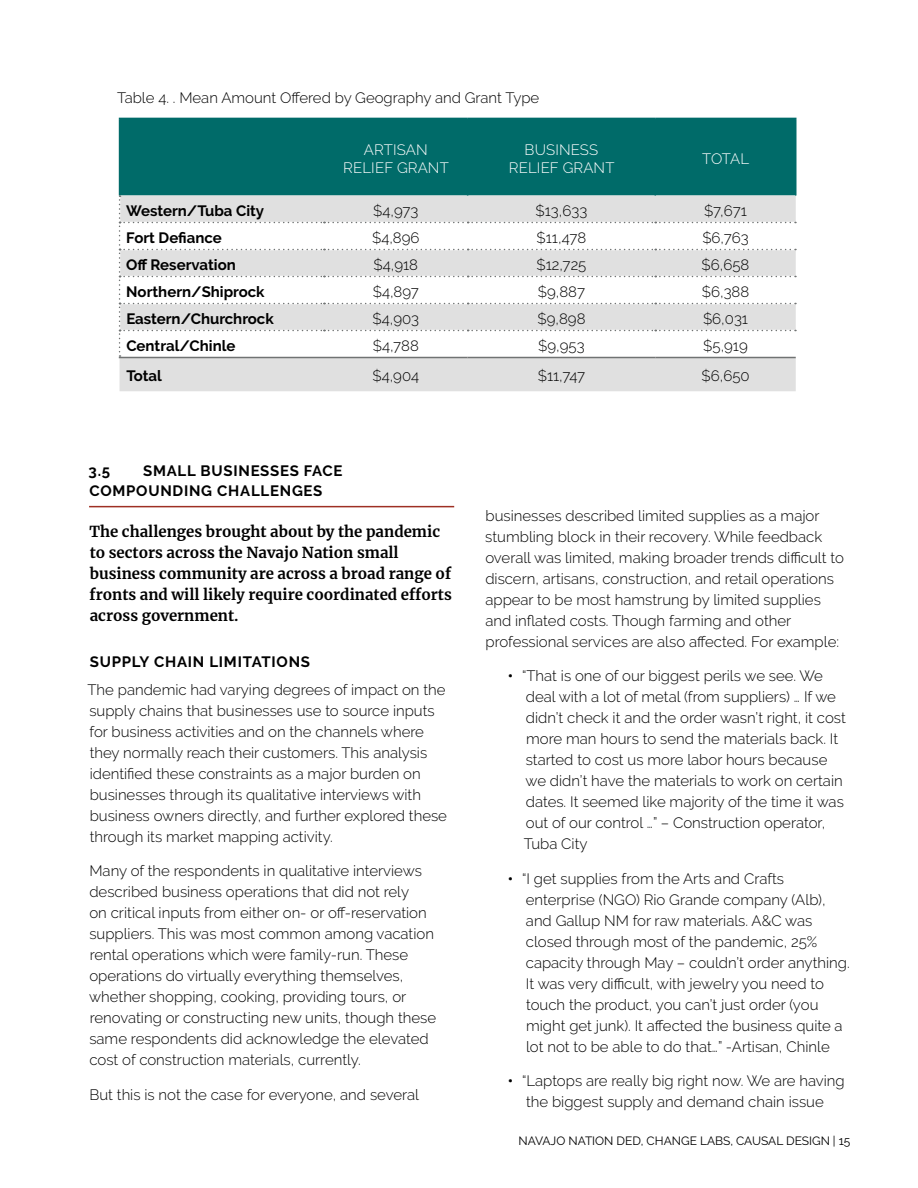
<style>
.page{position:relative;width:918px;height:1188px;background:#fff}
.page>*{position:absolute;margin:0;border:0;box-sizing:border-box;transform-origin:0 0}
.t1{font:300 15px/21px "Raleway";color:#000}
.t2{font:700 15px/21px "Merriweather";color:#000}
.t3{font:700 15px "Raleway";color:#000}
.t4{font:700 15px/19.5px "Raleway";letter-spacing:.05em;color:#000}
.t5{font:300 15px/18px "Raleway";letter-spacing:.01em;color:#fff;text-align:center}
.t6{font:12px "Raleway";color:#000}
.s1{font-weight:700}
</style>
<div class="page">
<div style="left:120px;top:119px;width:675px;height:77px;background:#006b69"></div>
<div style="left:120px;top:358px;width:676px;height:33px;background:#e0e0e0"></div>
<hr style="left:119px;top:118px;width:205px;height:1px;background:#006b69">
<hr style="left:119px;top:119px;width:1px;height:77px;background:#006b69">
<hr style="left:324px;top:118px;width:144px;height:1px;background:#006b69">
<hr style="left:468px;top:118px;width:187px;height:1px;background:#006b69">
<hr style="left:467px;top:119px;width:1px;height:77px;background:#006b69">
<hr style="left:655px;top:118px;width:141px;height:1px;background:#006b69">
<hr style="left:655px;top:119px;width:1px;height:77px;background:#006b69">
<hr style="left:795px;top:119px;width:1px;height:77px;background:#006b69">
<svg style="left:119px;top:196px;width:677px;height:161px"></svg>
<hr style="left:119px;top:357px;width:205px;height:1px;background:#707373">
<hr style="left:324px;top:357px;width:144px;height:1px;background:#707373">
<hr style="left:468px;top:357px;width:187px;height:1px;background:#707373">
<hr style="left:655px;top:357px;width:141px;height:1px;background:#707373">
<hr style="left:89px;top:506px;width:365px;height:1px;background:#9e3024">
<p class="t1" style="left:117px;top:87px;width:424px">Table 4. . Mean Amount Offered by Geography and Grant Type</p>
<p class="t5" style="left:343px;top:141px;width:107px">ARTISAN<br>RELIEF GRANT</p>
<p class="t5" style="left:509px;top:141px;width:107px">BUSINESS<br>RELIEF GRANT</p>
<p class="t5" style="left:702px;top:150px;width:48px">TOTAL</p>
<p class="t3" style="left:126px;top:202px;width:139px">Western/Tuba City</p>
<p class="t1" style="left:373px;top:200px;width:47px">$4,973</p>
<p class="t1" style="left:536px;top:200px;width:53px">$13,633</p>
<p class="t1" style="left:704px;top:200px;width:44px">$7,671</p>
<p class="t3" style="left:126px;top:229px;width:97px">Fort Defiance</p>
<p class="t1" style="left:372px;top:227px;width:49px">$4,896</p>
<p class="t1" style="left:537px;top:227px;width:51px">$11,478</p>
<p class="t1" style="left:702px;top:227px;width:48px">$6,763</p>
<p class="t3" style="left:126px;top:256px;width:111px">Off Reservation</p>
<p class="t1" style="left:374px;top:254px;width:46px">$4,918</p>
<p class="t1" style="left:537px;top:254px;width:51px">$12,725</p>
<p class="t1" style="left:702px;top:254px;width:49px">$6,658</p>
<p class="t3" style="left:126px;top:283px;width:140px">Northern/Shiprock</p>
<p class="t1" style="left:373px;top:281px;width:48px">$4,897</p>
<p class="t1" style="left:538px;top:281px;width:49px">$9,887</p>
<p class="t1" style="left:702px;top:281px;width:49px">$6,388</p>
<p class="t3" style="left:126px;top:310px;width:149px">Eastern/Churchrock</p>
<p class="t1" style="left:373px;top:308px;width:48px">$4,903</p>
<p class="t1" style="left:538px;top:308px;width:49px">$9,898</p>
<p class="t1" style="left:703px;top:308px;width:47px">$6,031</p>
<p class="t3" style="left:126px;top:337px;width:111px">Central/Chinle</p>
<p class="t1" style="left:373px;top:335px;width:48px">$4,788</p>
<p class="t1" style="left:538px;top:335px;width:48px">$9,953</p>
<p class="t1" style="left:703px;top:335px;width:46px">$5,919</p>
<p class="t3" style="left:126px;top:368px;width:37px">Total</p>
<p class="t1" style="left:372px;top:366px;width:48px">$4,904</p>
<p class="t1" style="left:538px;top:366px;width:49px">$11,747</p>
<p class="t1" style="left:702px;top:366px;width:50px">$6,650</p>
<p class="t4" style="left:89px;top:461px;width:255px;text-indent:54px">SMALL BUSINESSES FACE<br>COMPOUNDING CHALLENGES</p>
<p class="t2" style="left:89px;top:521px;width:364px">The challenges brought about by the pandemic to sectors across the Navajo Nation small business community are across a broad range of fronts and will likely require coordinated efforts across government.</p>
<p class="t4" style="left:90px;top:652px;width:222px">SUPPLY CHAIN LIMITATIONS</p>
<p class="t1" style="left:87px;top:679px;width:361px">The pandemic had varying degrees of impact on the supply chains that businesses use to source inputs for business activities and on the channels where they normally reach their customers. This analysis identified these constraints as a major burden on businesses through its qualitative interviews with business owners directly, and further explored these through its market mapping activity.</p>
<p class="t1" style="left:89px;top:860px;width:349px">Many of the respondents in qualitative interviews described business operations that did not rely<br>on critical inputs from either on- or off-reservation suppliers. This was most common among vacation rental operations which were family-run. These operations do virtually everything themselves, whether shopping, cooking, providing tours, or renovating or constructing new units, though these same respondents did acknowledge the elevated cost of construction materials, currently.</p>
<p class="t1" style="left:89px;top:1084px;width:331px">But this is not the case for everyone, and several</p>
<p class="t3" style="left:89px;top:462px;width:23px">3.5</p>
<p class="t1" style="left:485px;top:505px;width:360px">businesses described limited supplies as a major stumbling block in their recovery. While feedback overall was limited, making broader trends difficult to discern, artisans, construction, and retail operations appear to be most hamstrung by limited supplies and inflated costs. Though farming and other professional services are also affected. For example:</p>
<p class="t1" style="left:524px;top:665px;width:324px;text-indent:-16px"><span class="s1">•</span> “That is one of our biggest perils we see. We deal with a lot of metal (from suppliers) … If we didn’t check it and the order wasn’t right, it cost more man hours to send the materials back. It started to cost us more labor hours because we didn’t have the materials to work on certain dates. It seemed like majority of the time it was out of our control …” – Construction operator, Tuba City</p>
<p class="t1" style="left:526px;top:868px;width:325px;text-indent:-18px"><span class="s1">•</span> “I get supplies from the Arts and Crafts enterprise (NGO) Rio Grande company (Alb), and Gallup NM for raw materials. A&amp;C was closed through most of the pandemic, 25% capacity through May – couldn’t order anything.<br>It was very difficult, with jewelry you need to touch the product, you can’t just order (you might get junk). It affected the business quite a lot not to be able to do that…” -Artisan, Chinle</p>
<p class="t1" style="left:508px;top:1070px;width:338px;text-align:center"><span class="s1">•</span> “Laptops are really big right now. We are having the biggest supply and demand chain issue</p>
<p class="t6" style="left:518px;top:1134px;width:334px">NAVAJO NATION DED, CHANGE LABS, CAUSAL DESIGN | 15</p>
</div>
